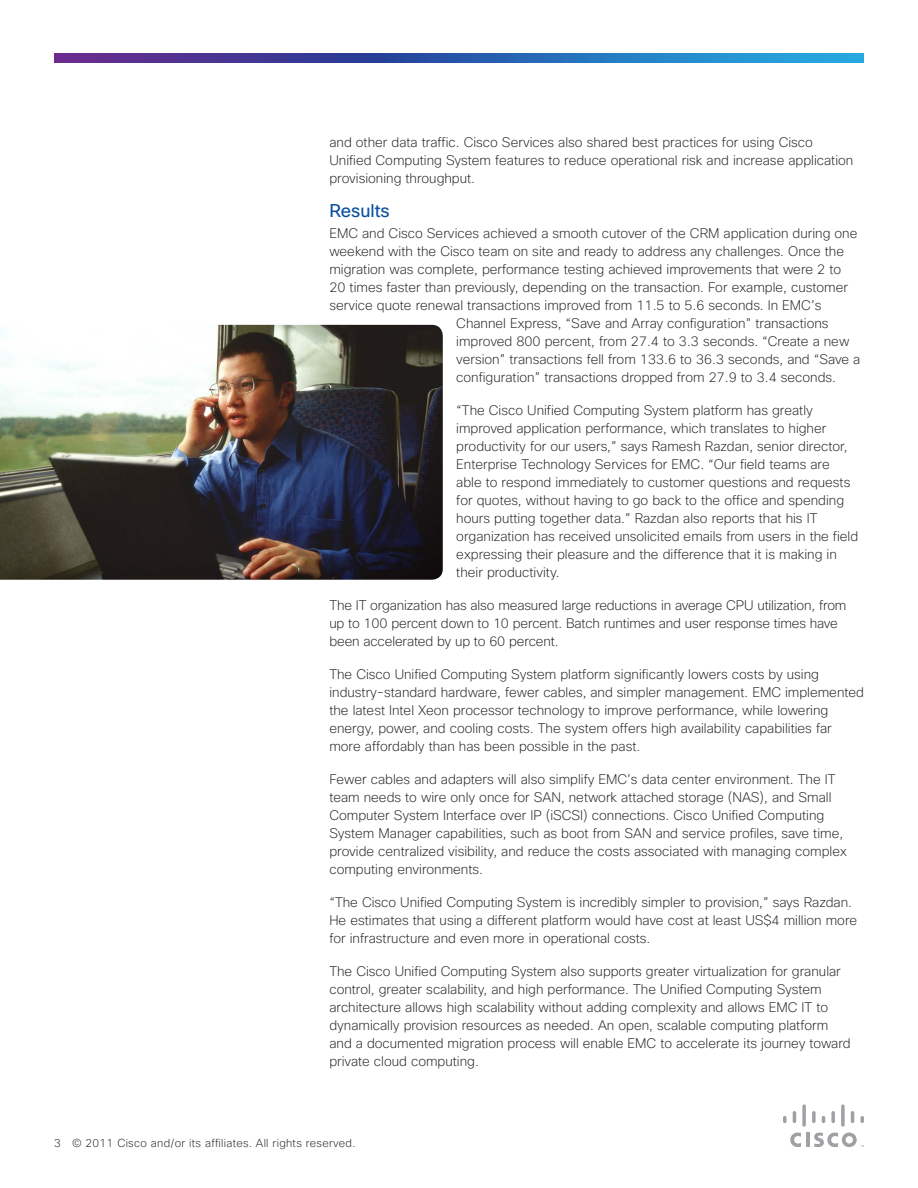
<style>
.page{position:relative;width:918px;height:1188px;background:#fff}
.page>*{position:absolute;margin:0;border:0;box-sizing:border-box;transform-origin:0 0}
.t1{font:18px "Cisco Sans";color:#0a4fa0}
.t2{font:200 13.5px/18px "Cisco Sans";color:#231f20}
.t3{font:200 11.25px "Cisco Sans";letter-spacing:.025em;color:#231f20}
</style>
<div class="page">
<svg style="left:54px;top:53px;width:810px;height:9px;background:#345eae"></svg>
<hr style="left:806px;top:1133px;width:3px;height:14px;background:#a0a1a5">
<svg style="left:790px;top:1133px;width:11px;height:14px"></svg>
<svg style="left:783px;top:1116px;width:4px;height:7px"></svg>
<svg style="left:793px;top:1111px;width:3px;height:12px"></svg>
<svg style="left:802px;top:1104px;width:4px;height:23px"></svg>
<svg style="left:812px;top:1111px;width:4px;height:12px"></svg>
<svg style="left:822px;top:1116px;width:3px;height:7px"></svg>
<svg style="left:831px;top:1111px;width:4px;height:12px"></svg>
<svg style="left:841px;top:1104px;width:4px;height:23px"></svg>
<svg style="left:851px;top:1111px;width:3px;height:12px"></svg>
<svg style="left:860px;top:1116px;width:4px;height:7px"></svg>
<svg style="left:814px;top:1133px;width:50px;height:14px"></svg>
<img style="left:0;top:325px;width:443px;height:255px">
<p class="t2" style="left:329px;top:133px;width:525px">and other data traffic. Cisco Services also shared best practices for using Cisco<br>Unified Computing System features to reduce operational risk and increase application provisioning throughput.</p>
<h1 class="t1" style="left:329px;top:199px;width:62px">Results</h1>
<p class="t2" style="left:329px;top:225px;width:530px">EMC and Cisco Services achieved a smooth cutover of the CRM application during one</p>
<p class="t2" style="left:329px;top:243px;width:516px">weekend with the Cisco team on site and ready to address any challenges. Once the</p>
<p class="t2" style="left:329px;top:261px;width:513px">migration was complete, performance testing achieved improvements that were 2 to</p>
<p class="t2" style="left:329px;top:279px;width:520px">20 times faster than previously, depending on the transaction. For example, customer</p>
<p class="t2" style="left:329px;top:297px;width:494px">service quote renewal transactions improved from 11.5 to 5.6 seconds. In EMC’s</p>
<p class="t2" style="left:456px;top:315px;width:374px">Channel Express, “Save and Array configuration” transactions</p>
<p class="t2" style="left:456px;top:333px;width:395px">improved 800 percent, from 27.4 to 3.3 seconds. “Create a new</p>
<p class="t2" style="left:456px;top:351px;width:406px">version” transactions fell from 133.6 to 36.3 seconds, and “Save a</p>
<p class="t2" style="left:456px;top:369px;width:381px">configuration” transactions dropped from 27.9 to 3.4 seconds.</p>
<p class="t2" style="left:456px;top:402px;width:403px">“The Cisco Unified Computing System platform has greatly improved application performance, which translates to higher productivity for our users,” says Ramesh Razdan, senior director, Enterprise Technology Services for EMC. “Our field teams are able to respond immediately to customer questions and requests for quotes, without having to go back to the office and spending hours putting together data.” Razdan also reports that his IT organization has received unsolicited emails from users in the field expressing their pleasure and the difference that it is making in their productivity.</p>
<p class="t2" style="left:329px;top:597px;width:519px">The IT organization has also measured large reductions in average CPU utilization, from up to 100 percent down to 10 percent. Batch runtimes and user response times have been accelerated by up to 60 percent.</p>
<p class="t2" style="left:329px;top:666px;width:536px">The Cisco Unified Computing System platform significantly lowers costs by using industry-standard hardware, fewer cables, and simpler management. EMC implemented the latest Intel Xeon processor technology to improve performance, while lowering energy, power, and cooling costs. The system offers high availability capabilities far more affordably than has been possible in the past.</p>
<p class="t2" style="left:329px;top:771px;width:519px">Fewer cables and adapters will also simplify EMC’s data center environment. The IT team needs to wire only once for SAN, network attached storage (NAS), and Small Computer System Interface over IP (iSCSI) connections. Cisco Unified Computing System Manager capabilities, such as boot from SAN and service profiles, save time, provide centralized visibility, and reduce the costs associated with managing complex computing environments.</p>
<p class="t2" style="left:329px;top:894px;width:529px">“The Cisco Unified Computing System is incredibly simpler to provision,” says Razdan.<br>He estimates that using a different platform would have cost at least US$4 million more for infrastructure and even more in operational costs.</p>
<p class="t2" style="left:329px;top:962px;width:523px">The Cisco Unified Computing System also supports greater virtualization for granular control, greater scalability, and high performance. The Unified Computing System architecture allows high scalability without adding complexity and allows EMC IT to dynamically provision resources as needed. An open, scalable computing platform and a documented migration process will enable EMC to accelerate its journey toward private cloud computing.</p>
<p class="t3" style="left:54px;top:1136px;width:303px">3 © 2011 Cisco and/or its affiliates. All rights reserved.</p>
</div>
